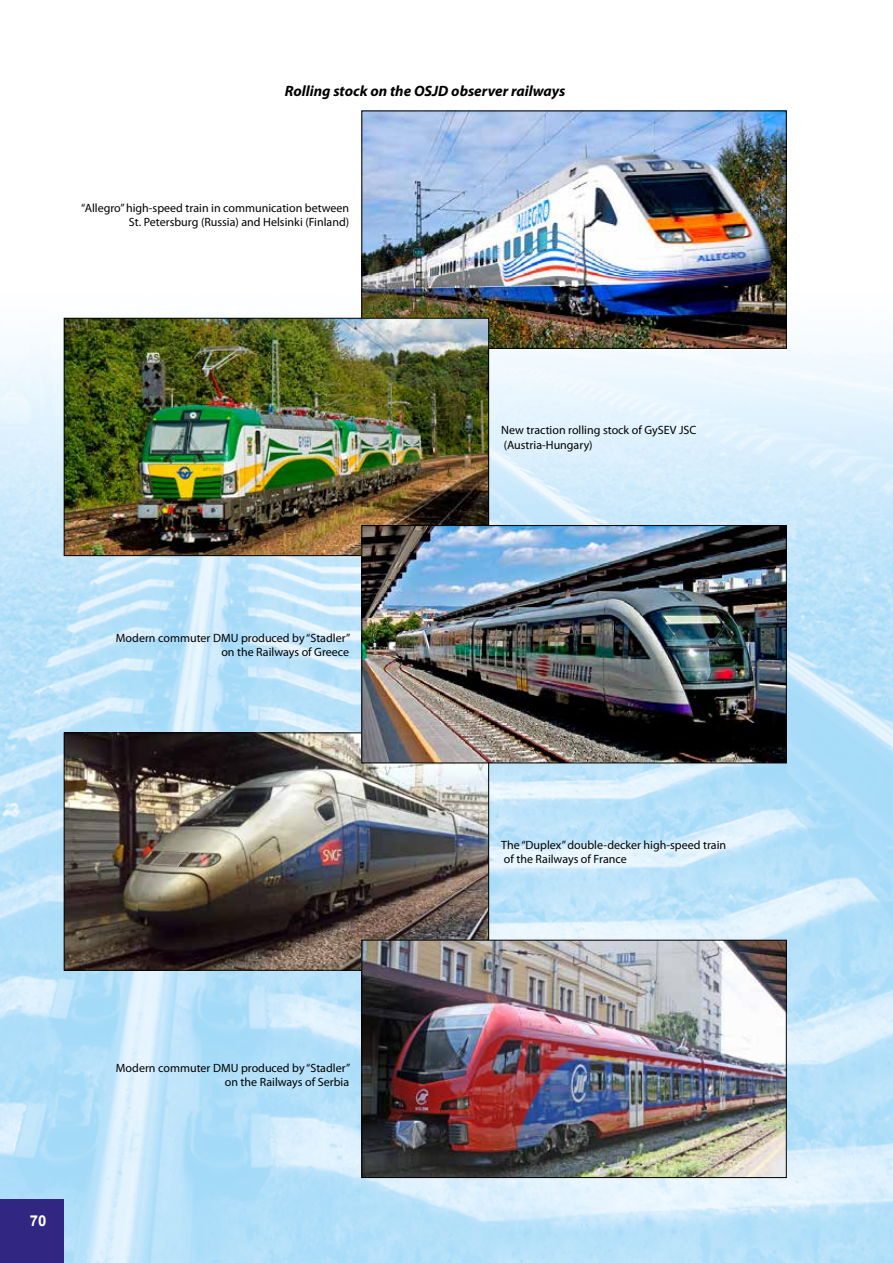
<style>
.page{position:relative;width:893px;height:1263px;background:#fff}
.page>*{position:absolute;margin:0;border:0;box-sizing:border-box;transform-origin:0 0}
.t1{font:italic 700 15px "Myriad Pro";color:#000}
.t2{font:700 15px "Arial";color:#fff}
.t3{font:12px/14.4px "Myriad Pro";color:#000;text-align:right}
</style>
<div class="page">
<img style="left:0;top:110px;width:893px;height:1153px">
<div style="left:0;top:1199px;width:64px;height:64px;background:#312783"></div>
<img style="left:66px;top:734px;width:421px;height:235px">
<img style="left:363px;top:113px;width:422px;height:234px">
<div style="left:361px;top:111px;width:426px;height:238px;border:1px solid #000"></div>
<img style="left:66px;top:320px;width:421px;height:234px">
<div style="left:64px;top:318px;width:425px;height:238px;border:1px solid #000"></div>
<img style="left:363px;top:527px;width:422px;height:234px">
<div style="left:361px;top:525px;width:426px;height:238px;border:1px solid #000"></div>
<img style="left:363px;top:942px;width:422px;height:234px">
<div style="left:361px;top:940px;width:426px;height:238px;border:1px solid #000"></div>
<p class="t1" style="left:285px;top:81px;width:282px">Rolling stock on the OSJD observer railways</p>
<p class="t3" style="left:81px;top:200px;width:269px">“Allegro” high-speed train in communication between<br>St. Petersburg (Russia) and Helsinki (Finland)</p>
<p class="t3" style="left:116px;top:630px;width:236px">Modern commuter DMU produced by “Stadler” on the Railways of Greece</p>
<p class="t2" style="left:30px;top:1210px;width:18px">70</p>
<p class="t3" style="left:116px;top:1060px;width:236px">Modern commuter DMU produced by “Stadler” on the Railways of Serbia</p>
<p class="t3" style="left:501px;top:423px;width:197px;text-align:left">New traction rolling stock of GySEV JSC (Austria-Hungary)</p>
<p class="t3" style="left:501px;top:837px;width:226px;text-align:left">The “Duplex” double-decker high-speed train of the Railways of France</p>
</div>
